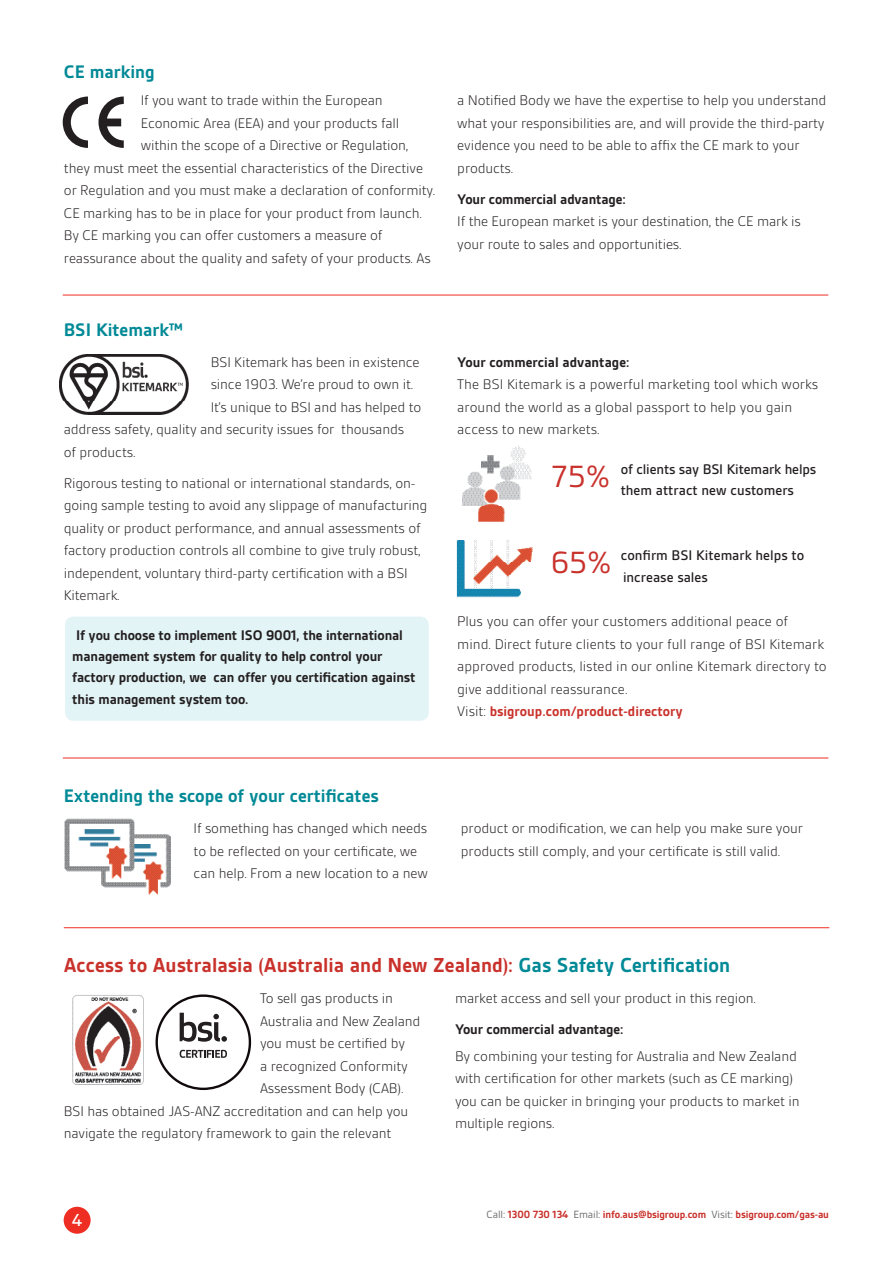
<style>
.page{position:relative;width:893px;height:1263px;background:#fff}
.page>*{position:absolute;margin:0;border:0;box-sizing:border-box;transform-origin:0 0}
.t1{font:700 21.75px "BSI Gesta";color:#c9312b}
.t2{font:700 19.5px "BSI Gesta";color:#008996}
.t3{font:500 18.75px "BSI Gesta";color:#fff}
.t4{font:300 15px/22.5px "BSI Gesta";letter-spacing:-.01em;color:#231f20}
.t5{font:700 15px/21px "BSI Gesta";letter-spacing:-.01em;color:#231f20}
.t6{font:500 15px/21px "BSI Gesta";color:#231f20}
.t7{font:700 11.25px "BSI Gesta";letter-spacing:-.01em;color:#c9312b}
.s1{font-weight:400;font-size:33px;color:#c9312b}
.s2{font-weight:700;color:#c9312b}
.s3{color:#008996}
.s4{font-weight:400;color:#6c6d70}
</style>
<div class="page">
<div style="left:64px;top:1207px;width:27px;height:27px;background:#ee2e22;border-radius:50%"></div>
<div style="left:65px;top:617px;width:364px;height:104px;background:#e3f4f6;border-radius:9px"></div>
<svg style="left:63px;top:97px;width:25px;height:51px"></svg>
<svg style="left:98px;top:97px;width:26px;height:51px"></svg>
<hr style="left:63px;top:295px;width:765px;height:1px;background:#ee2e22">
<hr style="left:64px;top:927px;width:765px;height:1px;background:#ee2e22">
<hr style="left:63px;top:758px;width:765px;height:1px;background:#ee2e22">
<img style="left:60px;top:354px;width:128px;height:60px">
<img style="left:462px;top:447px;width:70px;height:75px">
<img style="left:456px;top:540px;width:77px;height:58px">
<img style="left:64px;top:818px;width:106px;height:77px">
<img style="left:72px;top:995px;width:84px;height:89px">
<svg style="left:156px;top:994px;width:95px;height:96px"></svg>
<h2 class="t2" style="left:64px;top:62px;width:92px">CE marking</h2>
<p class="t4" style="left:141px;top:89px;width:243px">If you want to trade within the European</p>
<p class="t4" style="left:141px;top:112px;width:260px">Economic Area (EEA) and your products fall</p>
<p class="t4" style="left:141px;top:134px;width:269px">within the scope of a Directive or Regulation,</p>
<p class="t4" style="left:64px;top:157px;width:361px">they must meet the essential characteristics of the Directive</p>
<p class="t4" style="left:64px;top:179px;width:373px">or Regulation and you must make a declaration of conformity.</p>
<p class="t4" style="left:64px;top:202px;width:360px">CE marking has to be in place for your product from launch.</p>
<p class="t4" style="left:64px;top:224px;width:320px">By CE marking you can offer customers a measure of</p>
<p class="t4" style="left:64px;top:247px;width:368px">reassurance about the quality and safety of your products. As</p>
<p class="t4" style="left:457px;top:89px;width:371px">a Notified Body we have the expertise to help you understand what your responsibilities are, and will provide the third-party evidence you need to be able to affix the CE mark to your products.</p>
<p class="t5" style="left:457px;top:188px;width:170px">Your commercial advantage:</p>
<p class="t4" style="left:457px;top:210px;width:345px">If the European market is your destination, the CE mark is your route to sales and opportunities.</p>
<h2 class="t2" style="left:64px;top:319px;width:121px">BSI Kitemark™</h2>
<p class="t4" style="left:211px;top:351px;width:210px">BSI Kitemark has been in existence</p>
<p class="t4" style="left:211px;top:373px;width:204px">since 1903. We’re proud to own it.</p>
<p class="t4" style="left:211px;top:396px;width:212px">It’s unique to BSI and has helped to</p>
<p class="t4" style="left:64px;top:418px;width:342px">address safety, quality and security issues for thousands</p>
<p class="t4" style="left:64px;top:441px;width:73px">of products.</p>
<p class="t4" style="left:64px;top:472px;width:365px">Rigorous testing to national or international standards, on&shy;going sample testing to avoid any slippage of manufacturing quality or product performance, and annual assessments of factory production controls all combine to give truly robust, independent, voluntary third-party certification with a BSI Kitemark.</p>
<p class="t5" style="left:72px;top:624px;width:345px">If you choose to implement ISO 9001, the international management system for quality to help control your factory production, we can offer you certification against</p>
<p class="t5" style="left:72px;top:689px;width:178px">this management system too.</p>
<p class="t5" style="left:457px;top:351px;width:174px">Your commercial advantage:</p>
<p class="t4" style="left:457px;top:373px;width:362px">The BSI Kitemark is a powerful marketing tool which works around the world as a global passport to help you gain access to new markets.</p>
<p class="t6" style="left:621px;top:458px;width:197px;text-indent:-70px"><span class="s1">75%</span> of clients say BSI Kitemark helps them attract new customers</p>
<p class="t6" style="left:623px;top:544px;width:183px;line-height:22.5px;text-indent:-72px"><span class="s1">65%</span> confirm BSI Kitemark helps to increase sales</p>
<p class="t4" style="left:457px;top:610px;width:371px">Plus you can offer your customers additional peace of<br>mind. Direct future clients to your full range of BSI Kitemark approved products, listed in our online Kitemark directory to give additional reassurance.<br>Visit: <span class="s2">bsigroup.com/product-directory</span></p>
<h2 class="t2" style="left:64px;top:786px;width:316px">Extending the scope of your certificates</h2>
<p class="t4" style="left:194px;top:817px;width:236px">If something has changed which needs to be reflected on your certificate, we can help. From a new location to a new</p>
<p class="t4" style="left:461px;top:817px;width:343px">product or modification, we can help you make sure your products still comply, and your certificate is still valid.</p>
<h1 class="t1" style="left:64px;top:954px;width:668px">Access to Australasia (Australia and New Zealand): <span class="s3">Gas Safety Certification</span></h1>
<p class="t4" style="left:260px;top:987px;width:134px">To sell gas products in</p>
<p class="t4" style="left:260px;top:1009px;width:162px">Australia and New Zealand</p>
<p class="t4" style="left:260px;top:1032px;width:146px">you must be certified by</p>
<p class="t4" style="left:260px;top:1054px;width:149px">a recognized Conformity</p>
<p class="t4" style="left:260px;top:1077px;width:145px">Assessment Body (CAB).</p>
<p class="t4" style="left:64px;top:1099px;width:346px">BSI has obtained JAS-ANZ accreditation and can help you</p>
<p class="t4" style="left:64px;top:1122px;width:329px">navigate the regulatory framework to gain the relevant</p>
<p class="t4" style="left:455px;top:987px;width:302px">market access and sell your product in this region.</p>
<p class="t5" style="left:455px;top:1019px;width:170px">Your commercial advantage:</p>
<p class="t4" style="left:455px;top:1045px;width:346px">By combining your testing for Australia and New Zealand with certification for other markets (such as CE marking) you can be quicker in bringing your products to market in multiple regions.</p>
<p class="t3" style="left:72px;top:1210px;width:12px">4</p>
<p class="t7" style="left:486px;top:1208px;width:344px"><span class="s4">Call:</span> 1300 730 134 <span class="s4">Email:</span> info.aus@bsigroup.com <span class="s4">Visit:</span> bsigroup.com/gas-au</p>
</div>
